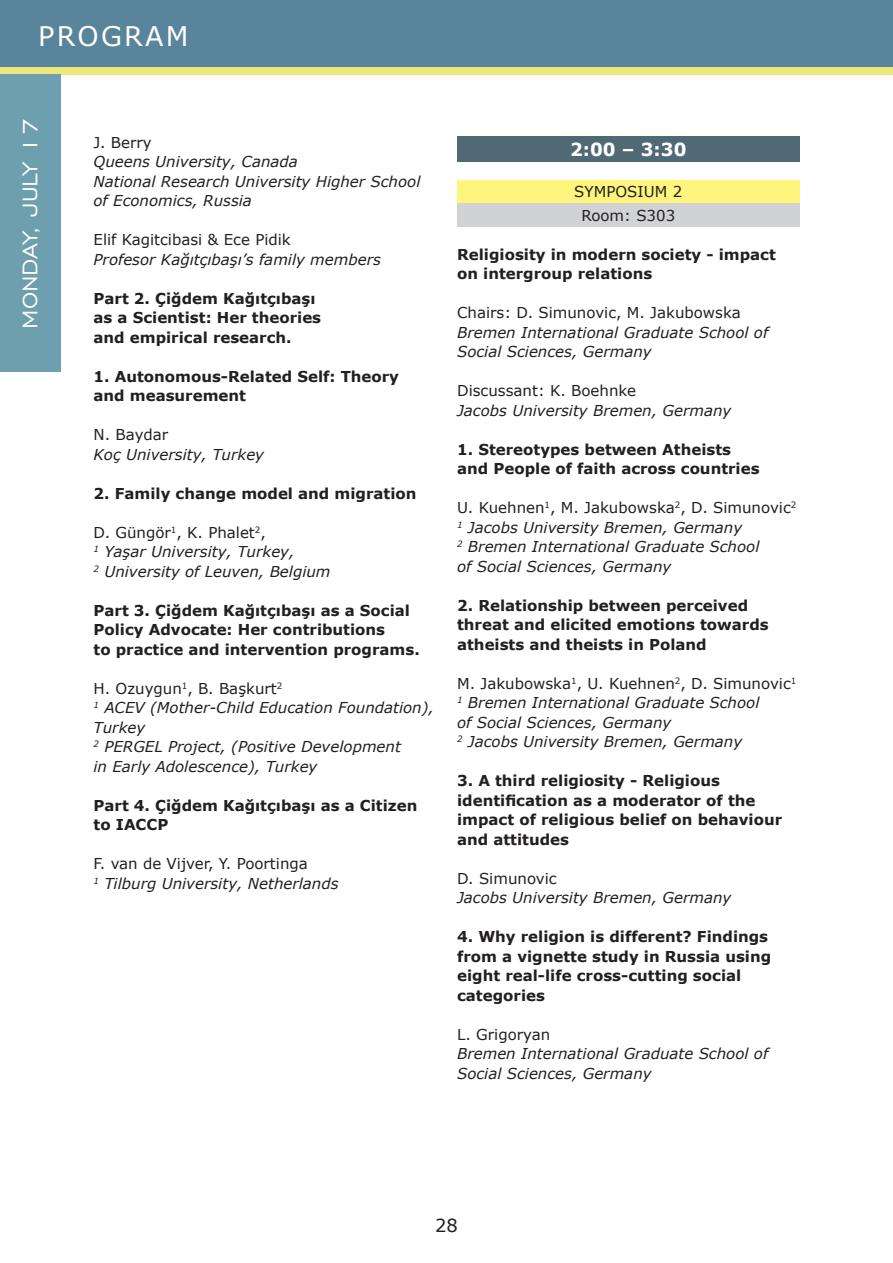
<style>
.page{position:relative;width:893px;height:1263px;background:#fff}
.page>*{position:absolute;margin:0;border:0;box-sizing:border-box;transform-origin:0 0}
.t1{font:27px "Engravers Gothic BT";color:#fff}
.t2{font:27px "Verdana";letter-spacing:.08em;color:#fff}
.tabela_gora{font:700 18px "Verdana";color:#fff}
.t3{font:18px "Verdana";color:#231f20}
.t4{font:700 15px/19.5px "Verdana";color:#231f20}
.t5{font:italic 15px/19.5px "Verdana";color:#231f20}
.tabela_gora-2{font:15px "Verdana";color:#231f20}
.tabela_dół{font:15px "Verdana";color:#231f20}
</style>
<div class="page">
<div style="left:0;top:0;width:893px;height:68px;background:#58859b"></div>
<div style="left:0;top:68px;width:893px;height:7px;background:#eee77a"></div>
<div style="left:0;top:75px;width:61px;height:297px;background:#6e9fae"></div>
<div style="left:457px;top:136px;width:342px;height:26px;background:#506a75"></div>
<div style="left:457px;top:180px;width:342px;height:23px;background:#fff57d"></div>
<div style="left:457px;top:203px;width:342px;height:24px;background:#d1d2d4"></div>
<h1 class="t2" style="left:38px;top:18px;width:152px">PROGRAM</h1>
<h1 class="t1" style="left:15px;top:329px;width:213px;rotate:-90deg">MONDAY, JULY 17</h1>
<p class="tabela_gora-2" style="left:94px;top:132px;width:60px">J. Berry</p>
<p class="t5" style="left:94px;top:152px;width:206px">Queens University, Canada</p>
<p class="t5" style="left:94px;top:171px;width:328px">National Research University Higher School of Economics, Russia</p>
<p class="tabela_gora-2" style="left:94px;top:229px;width:199px">Elif Kagitcibasi &amp; Ece Pidik</p>
<p class="t5" style="left:94px;top:249px;width:289px">Profesor Kağıtçıbaşı’s family members</p>
<p class="t4" style="left:94px;top:288px;width:224px">Part 2. Çiğdem Kağıtçıbaşı</p>
<p class="t4" style="left:94px;top:308px;width:229px">as a Scientist: Her theories</p>
<p class="t4" style="left:94px;top:327px;width:200px">and empirical research.</p>
<p class="t4" style="left:94px;top:366px;width:307px">1. Autonomous-Related Self: Theory</p>
<p class="t4" style="left:94px;top:386px;width:154px">and measurement</p>
<p class="tabela_gora-2" style="left:94px;top:424px;width:76px">N. Baydar</p>
<p class="t5" style="left:94px;top:444px;width:172px">Koç University, Turkey</p>
<p class="t4" style="left:94px;top:483px;width:324px">2. Family change model and migration</p>
<p class="tabela_gora-2" style="left:94px;top:522px;width:174px">D. Güngör<sup>1</sup>, K. Phalet<sup>2</sup>,</p>
<p class="t5" style="left:94px;top:542px;width:203px"><sup>1</sup> Yaşar University, Turkey,</p>
<p class="t5" style="left:94px;top:561px;width:238px"><sup>2</sup> University of Leuven, Belgium</p>
<p class="t4" style="left:94px;top:600px;width:328px">Part 3. Çiğdem Kağıtçıbaşı as a Social<br>Policy Advocate: Her contributions<br>to practice and intervention programs.</p>
<p class="tabela_gora-2" style="left:94px;top:678px;width:190px">H. Ozuygun<sup>1</sup>, B. Başkurt<sup>2</sup></p>
<p class="t5" style="left:94px;top:698px;width:342px"><sup>1</sup> ACEV (Mother-Child Education Foundation),<br>Turkey</p>
<p class="t5" style="left:94px;top:737px;width:309px"><sup>2</sup> PERGEL Project, (Positive Development</p>
<p class="t5" style="left:94px;top:756px;width:225px">in Early Adolescence), Turkey</p>
<p class="t4" style="left:94px;top:795px;width:325px">Part 4. Çiğdem Kağıtçıbaşı as a Citizen to IACCP</p>
<p class="tabela_gora-2" style="left:94px;top:853px;width:216px">F. van de Vijver, Y. Poortinga</p>
<p class="t5" style="left:94px;top:873px;width:247px"><sup>1</sup> Tilburg University, Netherlands</p>
<p class="tabela_gora" style="left:570px;top:137px;width:118px">2:00 – 3:30</p>
<p class="tabela_gora-2" style="left:574px;top:182px;width:109px">SYMPOSIUM 2</p>
<p class="tabela_dół" style="left:581px;top:205px;width:95px">Room: S303</p>
<p class="t4" style="left:457px;top:244px;width:320px">Religiosity in modern society - impact on intergroup relations</p>
<p class="tabela_gora-2" style="left:457px;top:303px;width:285px">Chairs: D. Simunovic, M. Jakubowska</p>
<p class="t5" style="left:457px;top:322px;width:313px">Bremen International Graduate School of<br>Social Sciences, Germany</p>
<p class="tabela_gora-2" style="left:457px;top:381px;width:181px">Discussant: K. Boehnke</p>
<p class="t5" style="left:457px;top:400px;width:276px">Jacobs University Bremen, Germany</p>
<p class="t4" style="left:457px;top:439px;width:276px">1. Stereotypes between Atheists</p>
<p class="t4" style="left:457px;top:459px;width:304px">and People of faith across countries</p>
<p class="tabela_gora-2" style="left:457px;top:498px;width:341px">U. Kuehnen<sup>1</sup>, M. Jakubowska<sup>2</sup>, D. Simunovic<sup>2</sup></p>
<p class="t5" style="left:457px;top:517px;width:287px"><sup>1</sup> Jacobs University Bremen, Germany</p>
<p class="t5" style="left:457px;top:537px;width:304px"><sup>2</sup> Bremen International Graduate School of Social Sciences, Germany</p>
<p class="t4" style="left:457px;top:595px;width:293px">2. Relationship between perceived</p>
<p class="t4" style="left:457px;top:615px;width:313px">threat and elicited emotions towards atheists and theists in Poland</p>
<p class="tabela_gora-2" style="left:457px;top:673px;width:341px">M. Jakubowska<sup>1</sup>, U. Kuehnen<sup>2</sup>, D. Simunovic<sup>1</sup></p>
<p class="t5" style="left:457px;top:693px;width:304px"><sup>1</sup> Bremen International Graduate School of Social Sciences, Germany</p>
<p class="t5" style="left:457px;top:732px;width:287px"><sup>2</sup> Jacobs University Bremen, Germany</p>
<p class="t4" style="left:457px;top:771px;width:264px">3. A third religiosity - Religious</p>
<p class="t4" style="left:457px;top:790px;width:300px">identification as a moderator of the</p>
<p class="t4" style="left:457px;top:810px;width:327px">impact of religious belief on behaviour and attitudes</p>
<p class="tabela_gora-2" style="left:457px;top:868px;width:101px">D. Simunovic</p>
<p class="t5" style="left:457px;top:888px;width:276px">Jacobs University Bremen, Germany</p>
<p class="t4" style="left:457px;top:927px;width:316px">4. Why religion is different? Findings from a vignette study in Russia using eight real-life cross-cutting social</p>
<p class="t4" style="left:457px;top:985px;width:89px">categories</p>
<p class="tabela_gora-2" style="left:457px;top:1024px;width:95px">L. Grigoryan</p>
<p class="t5" style="left:457px;top:1044px;width:313px">Bremen International Graduate School of<br>Social Sciences, Germany</p>
<p class="t3" style="left:435px;top:1213px;width:24px">28</p>
</div>
